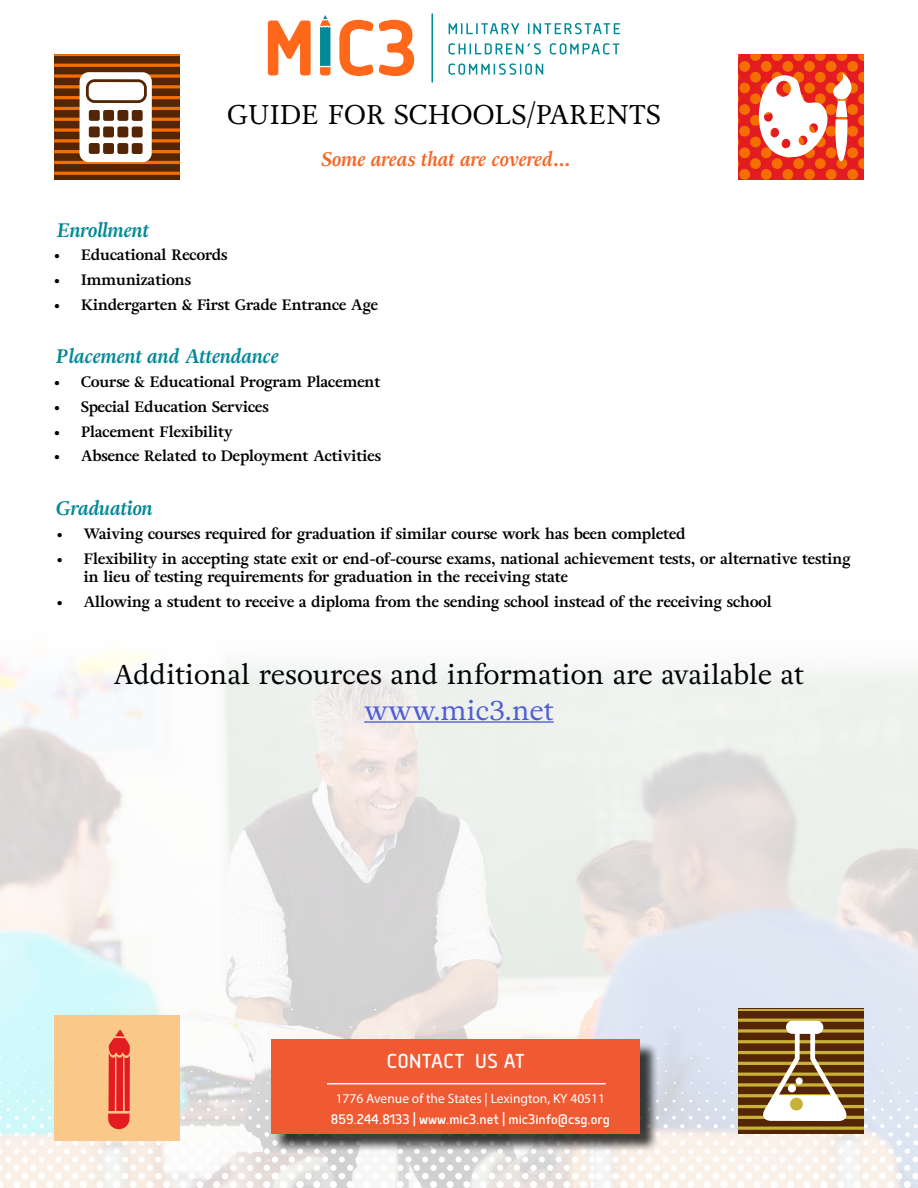
<style>
.page{position:relative;width:918px;height:1188px;background:#fff}
.page>*{position:absolute;margin:0;border:0;box-sizing:border-box;transform-origin:0 0}
.t1{font:27px "Adriane Text";color:#000101}
.t2{font:27px "Adriane Text";color:#4f5cd6}
.t3{font:24px "Delm";letter-spacing:.02em;color:#fff}
.t4{font:italic 700 19.5px "Adriane Text";color:#008996}
.t5{font:italic 700 19.5px "Adriane Text";color:#f26829}
.t6{font:16.5px "Delm";color:#fff}
.t7{font:700 15px/18px "Adriane Text";color:#000}
.t8{font:13.5px "Myriad Pro";color:#fff}
</style>
<div class="page">
<img style="left:0;top:651px;width:918px;height:358px">
<svg style="left:268px;top:21px;width:43px;height:54px"></svg>
<svg style="left:339px;top:20px;width:34px;height:56px"></svg>
<svg style="left:379px;top:20px;width:35px;height:56px"></svg>
<svg style="left:320px;top:15px;width:11px;height:60px"></svg>
<svg style="left:449px;top:23px;width:70px;height:11px"></svg>
<svg style="left:528px;top:23px;width:92px;height:11px"></svg>
<svg style="left:449px;top:43px;width:92px;height:12px"></svg>
<svg style="left:550px;top:43px;width:69px;height:12px"></svg>
<svg style="left:449px;top:63px;width:94px;height:12px"></svg>
<hr style="left:431px;top:13px;width:2px;height:70px;background:#008996">
<hr style="left:364px;top:721px;width:190px;height:2px;background:#4f5cd6">
<svg style="left:0;top:1009px;width:267px;height:179px"></svg>
<svg style="left:267px;top:1009px;width:324px;height:179px"></svg>
<svg style="left:591px;top:1009px;width:327px;height:179px"></svg>
<div style="left:274px;top:1042px;width:385px;height:111px;background:#000;opacity:.75"></div>
<div style="left:271px;top:1040px;width:369px;height:94px;background:#ef5a33"></div>
<hr style="left:327px;top:1083px;width:279px;height:1px;background:#fff">
<svg style="left:738px;top:54px;width:126px;height:126px"></svg>
<div style="left:54px;top:1015px;width:126px;height:126px;background:#fac98a"></div>
<svg style="left:108px;top:1030px;width:22px;height:99px"></svg>
<div style="left:54px;top:54px;width:126px;height:126px;background:#542605"></div>
<svg style="left:54px;top:54px;width:126px;height:121px"></svg>
<div style="left:89px;top:82px;width:55px;height:18px;background:#fff;border-radius:6px"></div>
<div style="left:738px;top:1008px;width:126px;height:126px;background:#542605"></div>
<svg style="left:738px;top:1009px;width:126px;height:121px"></svg>
<h1 class="t1" style="left:227px;top:96px;width:435px">GUIDE FOR SCHOOLS/PARENTS</h1>
<h3 class="t4" style="left:57px;top:216px;width:94px">Enrollment</h3>
<h3 class="t5" style="left:321px;top:146px;width:250px">Some areas that are covered...</h3>
<p class="t7" style="left:54px;top:246px;width:175px">• Educational Records</p>
<p class="t7" style="left:54px;top:271px;width:138px">• Immunizations</p>
<p class="t7" style="left:54px;top:295px;width:325px">• Kindergarten &amp; First Grade Entrance Age</p>
<h3 class="t4" style="left:56px;top:342px;width:225px">Placement and Attendance</h3>
<p class="t7" style="left:54px;top:373px;width:328px">• Course &amp; Educational Program Placement</p>
<p class="t7" style="left:54px;top:398px;width:216px">• Special Education Services</p>
<p class="t7" style="left:54px;top:422px;width:180px">• Placement Flexibility</p>
<p class="t7" style="left:54px;top:447px;width:329px">• Absence Related to Deployment Activities</p>
<h3 class="t4" style="left:56px;top:494px;width:98px">Graduation</h3>
<p class="t7" style="left:57px;top:525px;width:630px">• Waiving courses required for graduation if similar course work has been completed</p>
<p class="t7" style="left:84px;top:550px;width:768px;text-indent:-27px">• Flexibility in accepting state exit or end-of-course exams, national achievement tests, or alternative testing in lieu of testing requirements for graduation in the receiving state</p>
<p class="t7" style="left:57px;top:593px;width:717px">• Allowing a student to receive a diploma from the sending school instead of the receiving school</p>
<h1 class="t1" style="left:114px;top:656px;width:692px">Additional resources and information are available at</h1>
<h1 class="t2" style="left:364px;top:692px;width:191px">www.mic3.net</h1>
<h2 class="t3" style="left:387px;top:1047px;width:140px">CONTACT US AT</h2>
<p class="t8" style="left:336px;top:1090px;width:271px">1776 Avenue of the States | Lexington, KY 40511</p>
<p class="t6" style="left:331px;top:1109px;width:281px">859.244.8133 | www.mic3.net | mic3info@csg.org</p>
</div>
